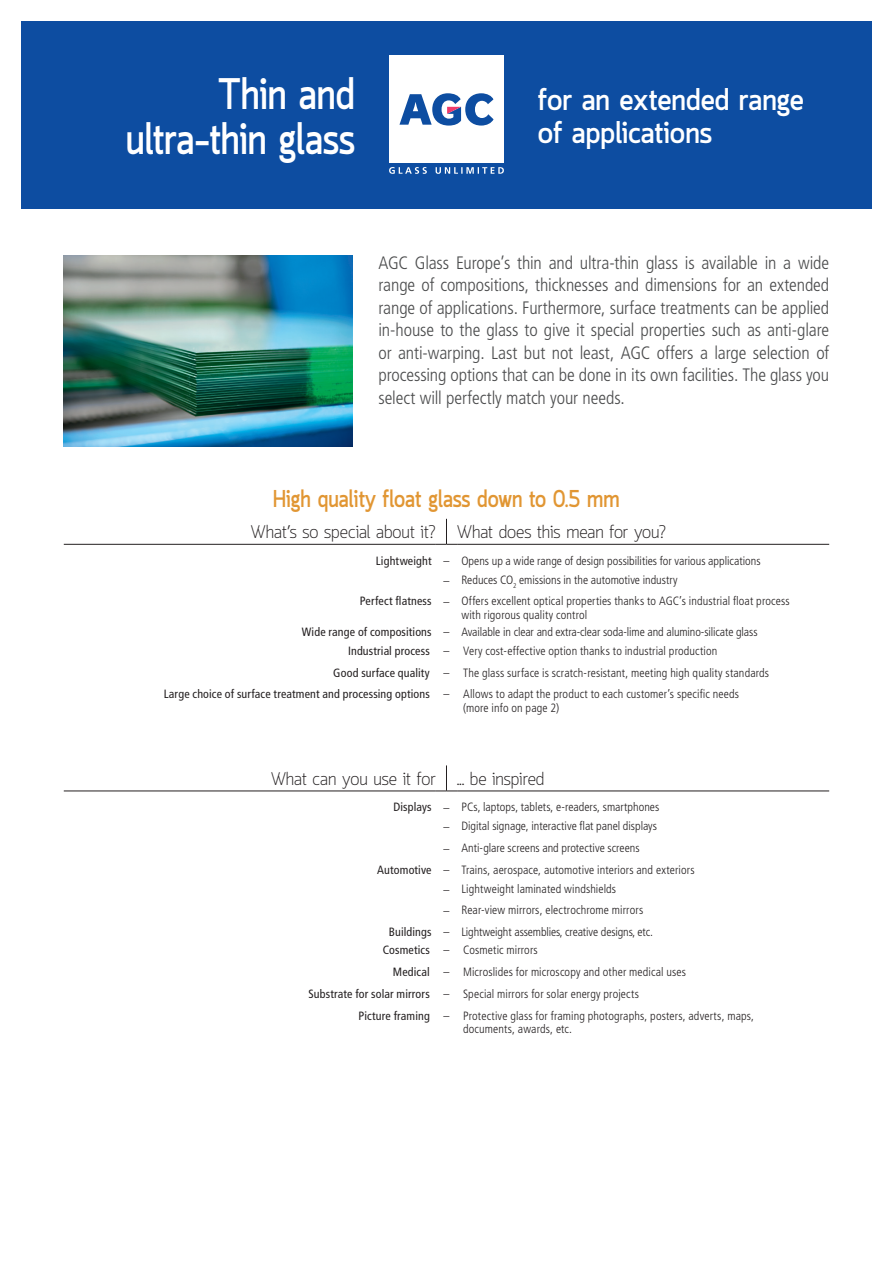
<style>
.page{position:relative;width:893px;height:1263px;background:#fff}
.page>*{position:absolute;margin:0;border:0;box-sizing:border-box;transform-origin:0 0}
.t1{font:700 43.5px/45px "Quark";letter-spacing:-.005em;color:#fff;text-align:right;scale:.9 1}
.t2{font:700 30px/33px "Quark";color:#fff}
.titre_1_28{font:700 24px "Quark";color:#e19633;scale:.9 1}
.intro_2{font:300 condensed 18px/22.5px "Frutiger LT Std";letter-spacing:-.005em;color:#4b4c4d;text-align:justify}
.titre_2_12{font:300 18px "Quark";letter-spacing:-.005em;color:#231f20}
.t3{font:300 condensed 12px/13.5px "Frutiger LT Std";letter-spacing:.01em;color:#231f20}
.t4{font:condensed 12px "Frutiger LT Std";letter-spacing:.01em;color:#231f20}
.t5{font:300 condensed 12px "Frutiger LT Std";letter-spacing:-.01em;color:#231f20}
</style>
<div class="page">
<div style="left:21px;top:21px;width:851px;height:187px;background:#0d4da1"></div>
<hr style="left:64px;top:544px;width:372px;height:1px;background:#231f20">
<svg style="left:436px;top:519px;width:21px;height:26px"></svg>
<hr style="left:457px;top:544px;width:372px;height:1px;background:#231f20">
<div style="left:389px;top:56px;width:115px;height:107px;background:#fff"></div>
<svg style="left:399px;top:93px;width:95px;height:33px"></svg>
<svg style="left:389px;top:167px;width:115px;height:7px"></svg>
<img style="left:64px;top:255px;width:289px;height:191px">
<hr style="left:64px;top:791px;width:372px;height:1px;background:#231f20">
<svg style="left:436px;top:765px;width:21px;height:27px"></svg>
<hr style="left:457px;top:791px;width:372px;height:1px;background:#231f20">
<p class="t1" style="left:126px;top:75px;width:256px">Thin and ultra-thin glass</p>
<p class="t2" style="left:538px;top:86px;width:268px">for an extended range of applications</p>
<p class="intro_2" style="left:378px;top:251px;width:452px">AGC Glass Europe’s thin and ultra-thin glass is available in a wide range of compositions, thicknesses and dimensions for an extended range of applications. Furthermore, surface treatments can be applied in-house to the glass to give it special properties such as anti-glare or anti-warping. Last but not least, AGC offers a large selection of processing options that can be done in its own facilities. The glass you select will perfectly match your needs.</p>
<p class="titre_1_28" style="left:273px;top:485px;width:387px">High quality float glass down to 0.5 mm</p>
<p class="titre_2_12" style="left:251px;top:522px;width:186px">What’s so special about it?</p>
<p class="titre_2_12" style="left:457px;top:522px;width:211px">What does this mean for you?</p>
<p class="t4" style="left:376px;top:553px;width:57px">Lightweight</p>
<p class="t3" style="left:443px;top:555px;width:7px">–</p>
<p class="t3" style="left:461px;top:554px;width:301px">Opens up a wide range of design possibilities for various applications</p>
<p class="t3" style="left:443px;top:574px;width:7px">–</p>
<p class="t3" style="left:461px;top:573px;width:218px">Reduces CO<sub>2</sub> emissions in the automotive industry</p>
<p class="t4" style="left:360px;top:594px;width:73px">Perfect flatness</p>
<p class="t3" style="left:443px;top:595px;width:7px">–</p>
<p class="t3" style="left:461px;top:595px;width:330px">Offers excellent optical properties thanks to AGC’s industrial float process with rigorous quality control</p>
<p class="t4" style="left:302px;top:625px;width:131px">Wide range of compositions</p>
<p class="t3" style="left:443px;top:626px;width:7px">–</p>
<p class="t5" style="left:461px;top:625px;width:298px">Available in clear and extra-clear soda-lime and alumino-silicate glass</p>
<p class="t4" style="left:348px;top:644px;width:83px">Industrial process</p>
<p class="t3" style="left:443px;top:644px;width:7px">–</p>
<p class="t3" style="left:463px;top:644px;width:256px">Very cost-effective option thanks to industrial production</p>
<p class="t4" style="left:333px;top:665px;width:98px">Good surface quality</p>
<p class="t3" style="left:443px;top:666px;width:7px">–</p>
<p class="t3" style="left:463px;top:666px;width:307px">The glass surface is scratch-resistant, meeting high quality standards</p>
<p class="t4" style="left:164px;top:687px;width:268px">Large choice of surface treatment and processing options</p>
<p class="t3" style="left:443px;top:687px;width:7px">–</p>
<p class="t3" style="left:463px;top:687px;width:277px">Allows to adapt the product to each customer’s specific needs (more info on page 2)</p>
<p class="titre_2_12" style="left:271px;top:768px;width:166px">What can you use it for</p>
<p class="titre_2_12" style="left:457px;top:768px;width:89px">... be inspired</p>
<p class="t4" style="left:393px;top:800px;width:40px">Displays</p>
<p class="t3" style="left:443px;top:801px;width:7px">–</p>
<p class="t3" style="left:461px;top:800px;width:199px">PCs, laptops, tablets, e-readers, smartphones</p>
<p class="t3" style="left:443px;top:820px;width:7px">–</p>
<p class="t3" style="left:461px;top:820px;width:197px">Digital signage, interactive flat panel displays</p>
<p class="t3" style="left:443px;top:842px;width:7px">–</p>
<p class="t3" style="left:461px;top:841px;width:180px">Anti-glare screens and protective screens</p>
<p class="t4" style="left:377px;top:862px;width:56px">Automotive</p>
<p class="t3" style="left:443px;top:864px;width:7px">–</p>
<p class="t3" style="left:461px;top:863px;width:235px">Trains, aerospace, automotive interiors and exteriors</p>
<p class="t3" style="left:443px;top:883px;width:7px">–</p>
<p class="t3" style="left:461px;top:882px;width:156px">Lightweight laminated windshields</p>
<p class="t3" style="left:443px;top:904px;width:7px">–</p>
<p class="t3" style="left:461px;top:904px;width:183px">Rear-view mirrors, electrochrome mirrors</p>
<p class="t4" style="left:389px;top:925px;width:44px">Buildings</p>
<p class="t3" style="left:443px;top:925px;width:7px">–</p>
<p class="t5" style="left:461px;top:925px;width:193px">Lightweight assemblies, creative designs, etc.</p>
<p class="t4" style="left:383px;top:943px;width:49px">Cosmetics</p>
<p class="t3" style="left:443px;top:944px;width:7px">–</p>
<p class="t3" style="left:463px;top:944px;width:76px">Cosmetic mirrors</p>
<p class="t4" style="left:393px;top:965px;width:38px">Medical</p>
<p class="t3" style="left:443px;top:965px;width:7px">–</p>
<p class="t3" style="left:463px;top:965px;width:224px">Microslides for microscopy and other medical uses</p>
<p class="t4" style="left:308px;top:987px;width:123px">Substrate for solar mirrors</p>
<p class="t3" style="left:443px;top:987px;width:7px">–</p>
<p class="t3" style="left:463px;top:987px;width:177px">Special mirrors for solar energy projects</p>
<p class="t4" style="left:358px;top:1008px;width:73px">Picture framing</p>
<p class="t3" style="left:443px;top:1009px;width:7px">–</p>
<p class="t3" style="left:463px;top:1009px;width:293px">Protective glass for framing photographs, posters, adverts, maps, documents, awards, etc.</p>
</div>
